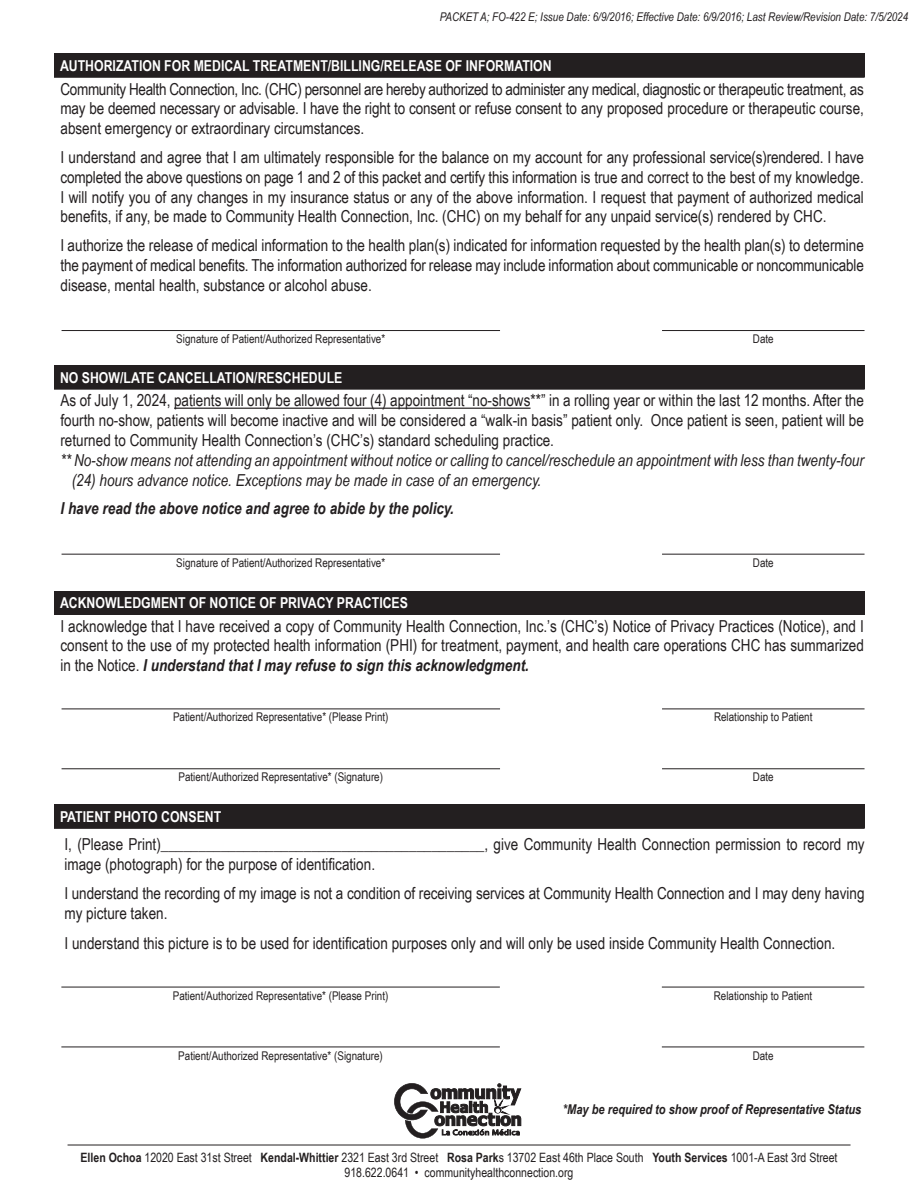
<style>
.page{position:relative;width:918px;height:1188px;background:#fff}
.page>*{position:absolute;margin:0;border:0;box-sizing:border-box;transform-origin:0 0}
.t1{font:16.5px/19.8px "Arial Narrow";color:#231f20;text-align:justify}
.t2{font:italic 16.5px/19.8px "Arial Narrow";color:#231f20}
.t3{font:italic 700 16.5px "Arial Narrow";color:#231f20}
.t4{font:700 15px "Arial Narrow";color:#fff}
.t5{font:italic 700 13.5px "Arial Narrow";color:#231f20}
.t6{font:12.9px "Arial Narrow";color:#231f20}
.t7{font:12px "Arial Narrow";color:#231f20}
.t8{font:italic 12px "Arial Narrow";color:#231f20}
.s1{font-weight:700;font-style:italic}
.s2{font-weight:700}
</style>
<div class="page">
<div style="left:54px;top:54px;width:811px;height:23px;background:#231f20"></div>
<hr style="left:54px;top:77px;width:811px;height:1px;background:#231f20">
<hr style="left:62px;top:330px;width:438px;height:1px;background:#231f20">
<hr style="left:662px;top:330px;width:203px;height:1px;background:#231f20">
<div style="left:54px;top:365px;width:811px;height:24px;background:#231f20"></div>
<hr style="left:54px;top:389px;width:811px;height:1px;background:#231f20">
<hr style="left:174px;top:408px;width:357px;height:1px;background:#231f20">
<hr style="left:62px;top:554px;width:438px;height:1px;background:#231f20">
<hr style="left:662px;top:554px;width:203px;height:1px;background:#231f20">
<div style="left:54px;top:591px;width:811px;height:23px;background:#231f20"></div>
<hr style="left:54px;top:614px;width:811px;height:1px;background:#231f20">
<hr style="left:62px;top:709px;width:438px;height:1px;background:#231f20">
<hr style="left:662px;top:709px;width:203px;height:1px;background:#231f20">
<hr style="left:62px;top:769px;width:438px;height:1px;background:#231f20">
<hr style="left:662px;top:769px;width:203px;height:1px;background:#231f20">
<div style="left:54px;top:805px;width:811px;height:23px;background:#231f20"></div>
<hr style="left:54px;top:828px;width:811px;height:1px;background:#231f20">
<hr style="left:61px;top:987px;width:439px;height:1px;background:#231f20">
<hr style="left:662px;top:987px;width:202px;height:1px;background:#231f20">
<hr style="left:61px;top:1047px;width:439px;height:1px;background:#231f20">
<hr style="left:662px;top:1047px;width:202px;height:1px;background:#231f20">
<svg style="left:394px;top:1083px;width:127px;height:55px"></svg>
<hr style="left:68px;top:1145px;width:783px;height:1px;background:#231f20">
<p class="t8" style="left:440px;top:9px;width:470px">PACKET A; FO-422 E; Issue Date: 6/9/2016; Effective Date: 6/9/2016; Last Review/Revision Date: 7/5/2024</p>
<p class="t4" style="left:60px;top:54px;width:493px">AUTHORIZATION FOR MEDICAL TREATMENT/BILLING/RELEASE OF INFORMATION</p>
<p class="t1" style="left:60px;top:78px;width:805px">Community Health Connection, Inc. (CHC) personnel are hereby authorized to administer any medical, diagnostic or therapeutic treatment, as may be deemed necessary or advisable. I have the right to consent or refuse consent to any proposed procedure or therapeutic course, absent emergency or extraordinary circumstances.</p>
<p class="t1" style="left:60px;top:147px;width:805px">I understand and agree that I am ultimately responsible for the balance on my account for any professional service(s)rendered. I have completed the above questions on page 1 and 2 of this packet and certify this information is true and correct to the best of my knowledge.<br>I will notify you of any changes in my insurance status or any of the above information. I request that payment of authorized medical benefits, if any, be made to Community Health Connection, Inc. (CHC) on my behalf for any unpaid service(s) rendered by CHC.</p>
<p class="t1" style="left:60px;top:235px;width:805px">I authorize the release of medical information to the health plan(s) indicated for information requested by the health plan(s) to determine the payment of medical benefits. The information authorized for release may include information about communicable or noncommunicable disease, mental health, substance or alcohol abuse.</p>
<p class="t7" style="left:176px;top:330px;width:210px">Signature of Patient/Authorized Representative*</p>
<p class="t7" style="left:753px;top:330px;width:22px">Date</p>
<p class="t4" style="left:60px;top:366px;width:284px">NO SHOW/LATE CANCELLATION/RESCHEDULE</p>
<p class="t1" style="left:60px;top:390px;width:805px">As of July 1, 2024, patients will only be allowed four (4) appointment “no-shows**” in a rolling year or within the last 12 months. After the fourth no-show, patients will become inactive and will be considered a “walk-in basis” patient only. Once patient is seen, patient will be returned to Community Health Connection’s (CHC’s) standard scheduling practice.</p>
<p class="t2" style="left:72px;top:450px;width:794px;text-indent:-11px">** No-show means not attending an appointment without notice or calling to cancel/reschedule an appointment with less than twenty-four (24) hours advance notice. Exceptions may be made in case of an emergency.</p>
<p class="t3" style="left:60px;top:496px;width:395px">I have read the above notice and agree to abide by the policy.</p>
<p class="t7" style="left:176px;top:554px;width:210px">Signature of Patient/Authorized Representative*</p>
<p class="t7" style="left:753px;top:554px;width:22px">Date</p>
<p class="t4" style="left:60px;top:591px;width:350px">ACKNOWLEDGMENT OF NOTICE OF PRIVACY PRACTICES</p>
<p class="t1" style="left:60px;top:615px;width:805px">I acknowledge that I have received a copy of Community Health Connection, Inc.’s (CHC’s) Notice of Privacy Practices (Notice), and I consent to the use of my protected health information (PHI) for treatment, payment, and health care operations CHC has summarized in the Notice. <span class="s1">I understand that I may refuse to sign this acknowledgment.</span></p>
<p class="t7" style="left:173px;top:708px;width:217px">Patient/Authorized Representative* (Please Print)</p>
<p class="t7" style="left:714px;top:708px;width:100px">Relationship to Patient</p>
<p class="t7" style="left:179px;top:768px;width:206px">Patient/Authorized Representative* (Signature)</p>
<p class="t7" style="left:753px;top:768px;width:22px">Date</p>
<p class="t4" style="left:60px;top:805px;width:163px">PATIENT PHOTO CONSENT</p>
<p class="t1" style="left:64px;top:834px;width:802px">I, (Please Print)___________________________________________, give Community Health Connection permission to record my image (photograph) for the purpose of identification.</p>
<p class="t1" style="left:64px;top:883px;width:802px">I understand the recording of my image is not a condition of receiving services at Community Health Connection and I may deny having my picture taken.</p>
<p class="t1" style="left:64px;top:933px;width:772px">I understand this picture is to be used for identification purposes only and will only be used inside Community Health Connection.</p>
<p class="t7" style="left:173px;top:987px;width:217px">Patient/Authorized Representative* (Please Print)</p>
<p class="t7" style="left:714px;top:987px;width:100px">Relationship to Patient</p>
<p class="t7" style="left:178px;top:1046px;width:206px">Patient/Authorized Representative* (Signature)</p>
<p class="t7" style="left:753px;top:1046px;width:22px">Date</p>
<p class="t5" style="left:563px;top:1099px;width:300px">*May be required to show proof of Representative Status</p>
<p class="t6" style="left:81px;top:1148px;width:758px"><span class="s2">Ellen Ochoa</span> 12020 East 31st Street <span class="s2">Kendal-Whittier</span> 2321 East 3rd Street <span class="s2">Rosa Park</span>s 13702 East 46th Place South <span class="s2">Youth Services</span> 1001-A East 3rd Street</p>
<p class="t6" style="left:345px;top:1163px;width:230px">918.622.0641 • communityhealthconnection.org</p>
</div>
